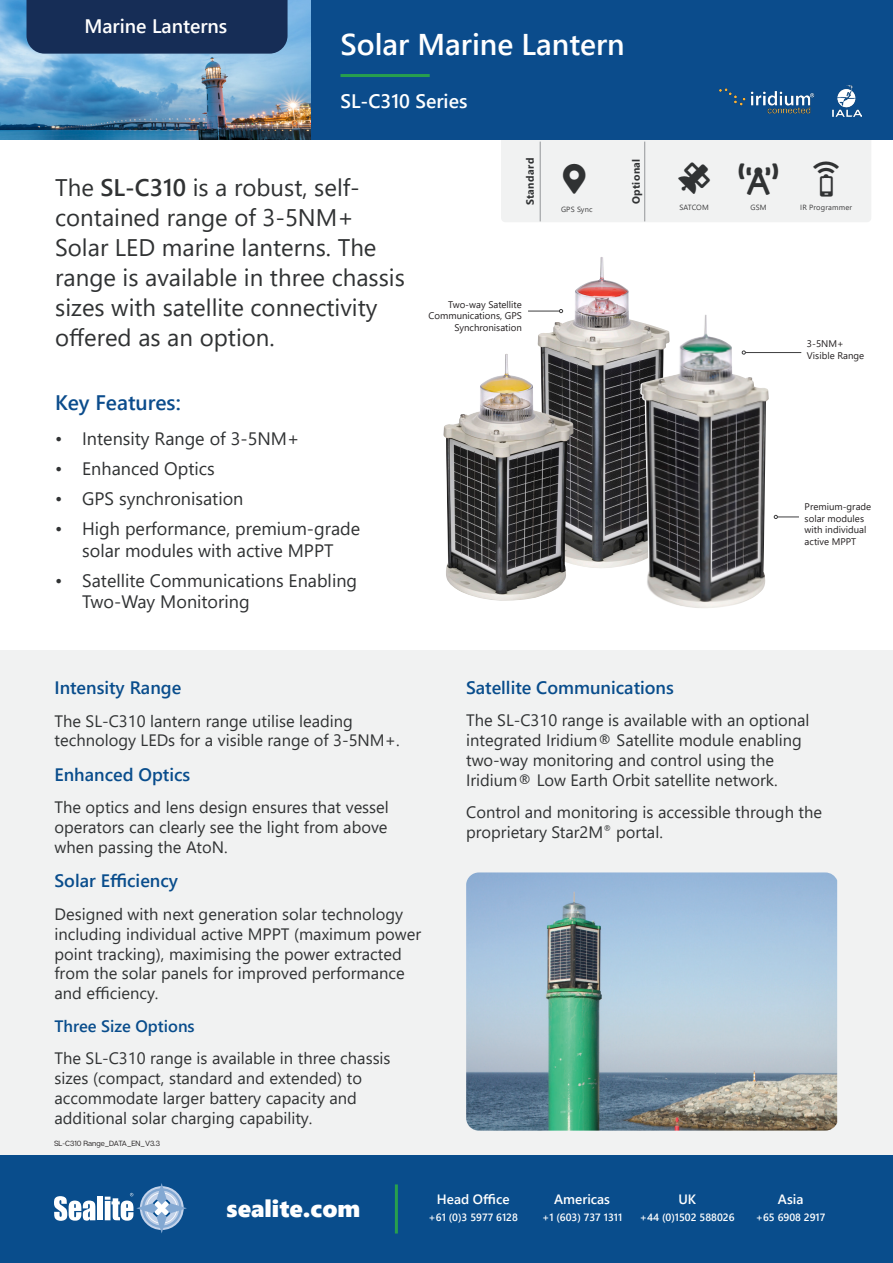
<style>
.page{position:relative;width:893px;height:1263px;background:#fff}
.page>*{position:absolute;margin:0;border:0;box-sizing:border-box;transform-origin:0 0}
.H1__White{font:600 30px "Segoe UI";color:#fff}
.Feature_Text__Dark{font:24px/30px "Segoe UI";color:#303233}
.H3__White{font:24px "Segoe UI Black";color:#fff}
.H2__Blue{font:600 21px "Segoe UI";color:#0b4c8c}
.H3__White-2{font:600 19.5px "Segoe UI";color:#fff}
.t1{font:18px/21.6px "Segoe UI";color:#303233;text-align:center}
.t2{font:600 18px "Segoe UI";color:#094d8c}
.Body__Black{font:16.5px/19.8px "Segoe UI";color:#303233}
.Body__Black-2{font:600 16.5px "Segoe UI";color:#094d8c}
.t3{font:600 13.5px "Segoe UI";color:#fff}
.t4{font:600 10.5px "Segoe UI";color:#fff}
.t5{font:700 10.5px "Segoe UI";letter-spacing:.04em;color:#303233}
.Caption_8_10{font:9.6px/11.6px "Segoe UI";color:#231f20;text-align:right}
.Body_Copy{font:7.5px "Segoe UI";letter-spacing:.02em;color:#3e3e3f}
.Caption_8_10_-_Right_Range{font:7.5px "Articulat C Fv 2 Text";color:#231f20}
.s1{font-weight:600}
</style>
<div class="page">
<div style="left:0;top:650px;width:893px;height:606px;background:#f1f2f2"></div>
<img style="left:537px;top:257px;width:103px;height:311px">
<img style="left:640px;top:315px;width:129px;height:293px">
<img style="left:443px;top:354px;width:131px;height:247px">
<div style="left:501px;top:124px;width:370px;height:98px;background:#f1f2f2;border-radius:4px"></div>
<hr style="left:644px;top:142px;width:1px;height:79px;background:#939598">
<hr style="left:540px;top:142px;width:1px;height:79px;background:#939598">
<hr style="left:528px;top:311px;width:31px;height:1px;background:#3e3e3f">
<svg style="left:559px;top:309px;width:4px;height:4px"></svg>
<svg style="left:774px;top:515px;width:25px;height:4px"></svg>
<hr style="left:745px;top:352px;width:56px;height:1px;background:#3e3e3f">
<svg style="left:742px;top:350px;width:4px;height:5px"></svg>
<img style="left:466px;top:872px;width:371px;height:258px">
<div style="left:0;top:1155px;width:893px;height:108px;background:#094d8c"></div>
<hr style="left:395px;top:1184px;width:3px;height:49px;background:#279f4e">
<svg style="left:54px;top:1196px;width:41px;height:25px"></svg>
<div style="left:97px;top:1196px;width:6px;height:24px;background:#fff"></div>
<svg style="left:105px;top:1183px;width:82px;height:50px"></svg>
<div style="left:0;top:0;width:893px;height:139px;background:#0b4c8c"></div>
<hr style="left:340px;top:74px;width:90px;height:3px;background:#279f4e">
<img style="left:0;top:0;width:311px;height:139px">
<div style="left:27px;top:0;width:261px;height:54px;background:#162d56"></div>
<img style="left:719px;top:88px;width:96px;height:26px">
<img style="left:832px;top:85px;width:30px;height:32px">
<p class="H3__White-2" style="left:84px;top:7px;width:144px">Marine Lanterns</p>
<p class="H1__White" style="left:340px;top:16px;width:286px">Solar Marine Lantern</p>
<p class="H3__White-2" style="left:340px;top:83px;width:128px">SL-C310 Series</p>
<p class="Feature_Text__Dark" style="left:55px;top:171px;width:351px">The <span class="s1">SL-C310</span> is a robust, self&shy;contained range of 3-5NM+<br>Solar LED marine lanterns. The range is available in three chassis sizes with satellite connectivity offered as an option.</p>
<p class="H2__Blue" style="left:55px;top:383px;width:127px">Key Features:</p>
<p class="t1" style="left:55px;top:426px;width:246px">• Intensity Range of 3-5NM+</p>
<p class="t1" style="left:55px;top:456px;width:161px">• Enhanced Optics</p>
<p class="t1" style="left:55px;top:486px;width:190px">• GPS synchronisation</p>
<p class="t1" style="left:55px;top:516px;width:307px">• High performance, premium-grade solar modules with active MPPT</p>
<p class="t1" style="left:82px;top:568px;width:276px;text-align:left;text-indent:-27px">• Satellite Communications Enabling<br>Two-Way Monitoring</p>
<p class="t5" style="left:520px;top:205px;width:49px;rotate:-90deg">Standard</p>
<p class="t5" style="left:626px;top:204px;width:47px;rotate:-90deg">Optional</p>
<p class="Caption_8_10" style="left:429px;top:298px;width:95px">Two-way Satellite<br>Communications, GPS<br>Synchronisation</p>
<p class="Body_Copy" style="left:561px;top:202px;width:33px">GPS Sync</p>
<p class="Body_Copy" style="left:679px;top:200px;width:31px">SATCOM</p>
<p class="Body_Copy" style="left:750px;top:200px;width:18px">GSM</p>
<p class="Body_Copy" style="left:800px;top:200px;width:53px">IR Programmer</p>
<p class="Caption_8_10" style="left:807px;top:337px;width:38px">3-5NM+</p>
<p class="Caption_8_10" style="left:807px;top:349px;width:59px">Visible Range</p>
<p class="Caption_8_10" style="left:805px;top:500px;width:68px;text-align:left">Premium-grade solar modules with individual active MPPT</p>
<p class="t2" style="left:54px;top:671px;width:128px">Intensity Range</p>
<p class="Body__Black" style="left:54px;top:709px;width:347px">The SL-C310 lantern range utilise leading technology LEDs for a visible range of 3-5NM+.</p>
<p class="t2" style="left:54px;top:757px;width:137px">Enhanced Optics</p>
<p class="Body__Black" style="left:54px;top:796px;width:336px;text-align:justify">The optics and lens design ensures that vessel operators can clearly see the light from above when passing the AtoN.</p>
<p class="t2" style="left:54px;top:864px;width:125px">Solar Efficiency</p>
<p class="Body__Black" style="left:54px;top:903px;width:368px">Designed with next generation solar technology including individual active MPPT (maximum power point tracking), maximising the power extracted from the solar panels for improved performance and efficiency.</p>
<p class="Body__Black-2" style="left:54px;top:1010px;width:142px">Three Size Options</p>
<p class="Body__Black" style="left:54px;top:1047px;width:338px">The SL-C310 range is available in three chassis sizes (compact, standard and extended) to accommodate larger battery capacity and additional solar charging capability.</p>
<p class="Caption_8_10_-_Right_Range" style="left:54px;top:1139px;width:107px">SL-C310 Range_DATA_EN_V3.3</p>
<p class="t2" style="left:466px;top:670px;width:209px">Satellite Communications</p>
<p class="Body__Black" style="left:466px;top:709px;width:345px">The SL-C310 range is available with an optional integrated Iridium® Satellite module enabling two-way monitoring and control using the Iridium® Low Earth Orbit satellite network.</p>
<p class="Body__Black" style="left:466px;top:801px;width:357px">Control and monitoring is accessible through the proprietary Star2M<sup>®</sup> portal.</p>
<p class="H3__White" style="left:226px;top:1191px;width:136px">sealite.com</p>
<p class="t3" style="left:437px;top:1186px;width:74px">Head Office</p>
<p class="t4" style="left:429px;top:1207px;width:91px">+61 (0)3 5977 6128</p>
<p class="t3" style="left:554px;top:1186px;width:57px">Americas</p>
<p class="t4" style="left:542px;top:1207px;width:82px">+1 (603) 737 1311</p>
<p class="t3" style="left:678px;top:1187px;width:19px">UK</p>
<p class="t4" style="left:640px;top:1207px;width:96px">+44 (0)1502 588026</p>
<p class="t3" style="left:778px;top:1187px;width:27px">Asia</p>
<p class="t4" style="left:756px;top:1207px;width:71px">+65 6908 2917</p>
</div>
